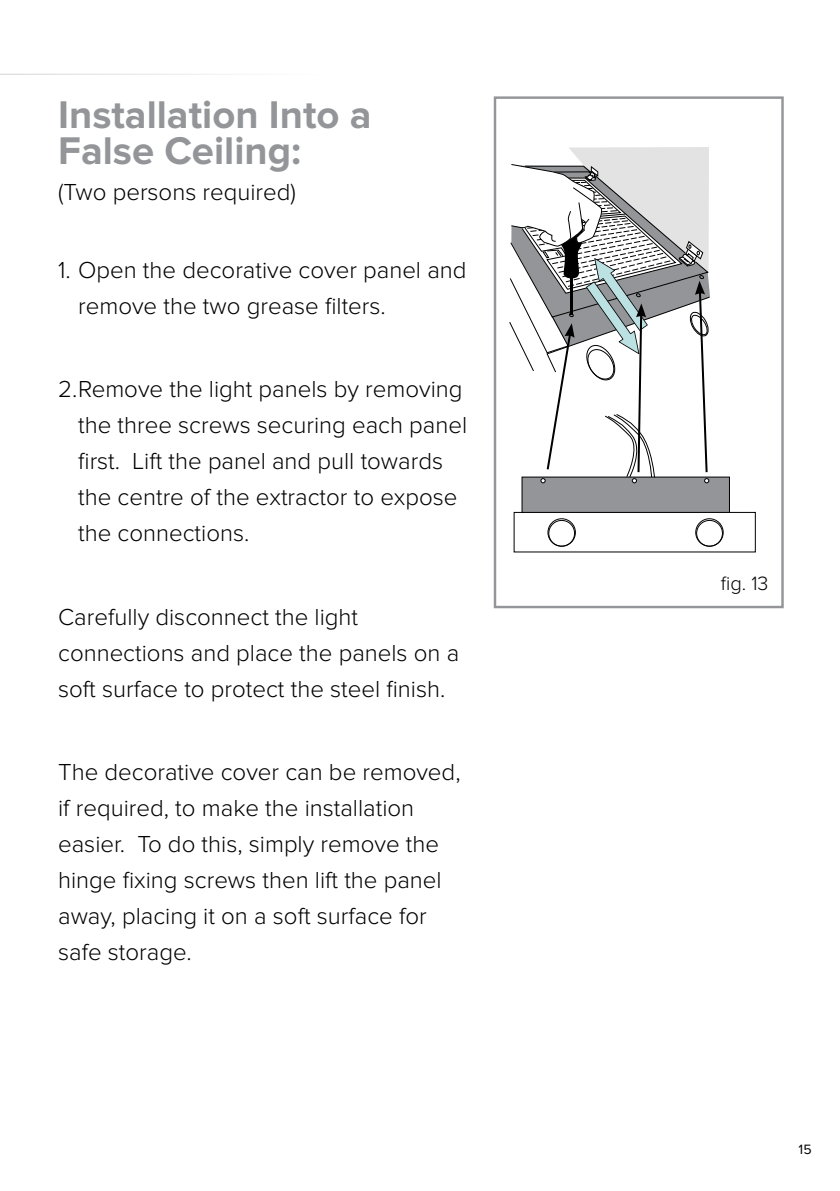
<style>
.page{position:relative;width:840px;height:1191px;background:#fff}
.page>*{position:absolute;margin:0;border:0;box-sizing:border-box;transform-origin:0 0}
.t1{font:700 40px/36px "Proxima Nova";color:#939598}
.t2{font:300 24px/36px "Proxima Nova";color:#000}
.t3{font:300 20px "Proxima Nova";color:#000}
.t4{font:14px "Proxima Nova";color:#000}
</style>
<div class="page">
<hr style="left:0;top:74px;width:839px;height:1px;background:#bcbec0">
<div style="left:493px;top:96px;width:290px;height:512px;background:#fff;border:2px solid #939598"></div>
<div style="left:521px;top:477px;width:208px;height:35px;background:#939598"></div>
<div style="left:521px;top:476px;width:208px;height:37px;border:1px solid #000"></div>
<div style="left:547px;top:518px;width:28px;height:28px;border:1px solid #000;border-radius:50%"></div>
<div style="left:695px;top:518px;width:28px;height:28px;border:1px solid #000;border-radius:50%"></div>
<div style="left:548px;top:520px;width:26px;height:26px;border:1px solid #000;border-radius:50%"></div>
<div style="left:695px;top:520px;width:27px;height:26px;border:1px solid #000;border-radius:50%"></div>
<svg style="left:509px;top:147px;width:201px;height:336px"></svg>
<h1 class="t1" style="left:58px;top:98px;width:315px">Installation Into a<br>False Ceiling:</h1>
<p class="t2" style="left:58px;top:175px;width:239px">(Two persons required)</p>
<p class="t2" style="left:78px;top:252px;width:389px;text-indent:-20px">1. Open the decorative cover panel and remove the two grease filters.</p>
<p class="t2" style="left:78px;top:372px;width:390px;text-indent:-20px">2.Remove the light panels by removing the three screws securing each panel first. Lift the panel and pull towards the centre of the extractor to expose the connections.</p>
<p class="t2" style="left:58px;top:599px;width:402px">Carefully disconnect the light connections and place the panels on a soft surface to protect the steel finish.</p>
<p class="t2" style="left:58px;top:754px;width:403px">The decorative cover can be removed, if required, to make the installation easier. To do this, simply remove the hinge fixing screws then lift the panel away, placing it on a soft surface for safe storage.</p>
<p class="t3" style="left:720px;top:572px;width:49px">fig. 13</p>
<p class="t4" style="left:798px;top:1141px;width:15px">15</p>
</div>
